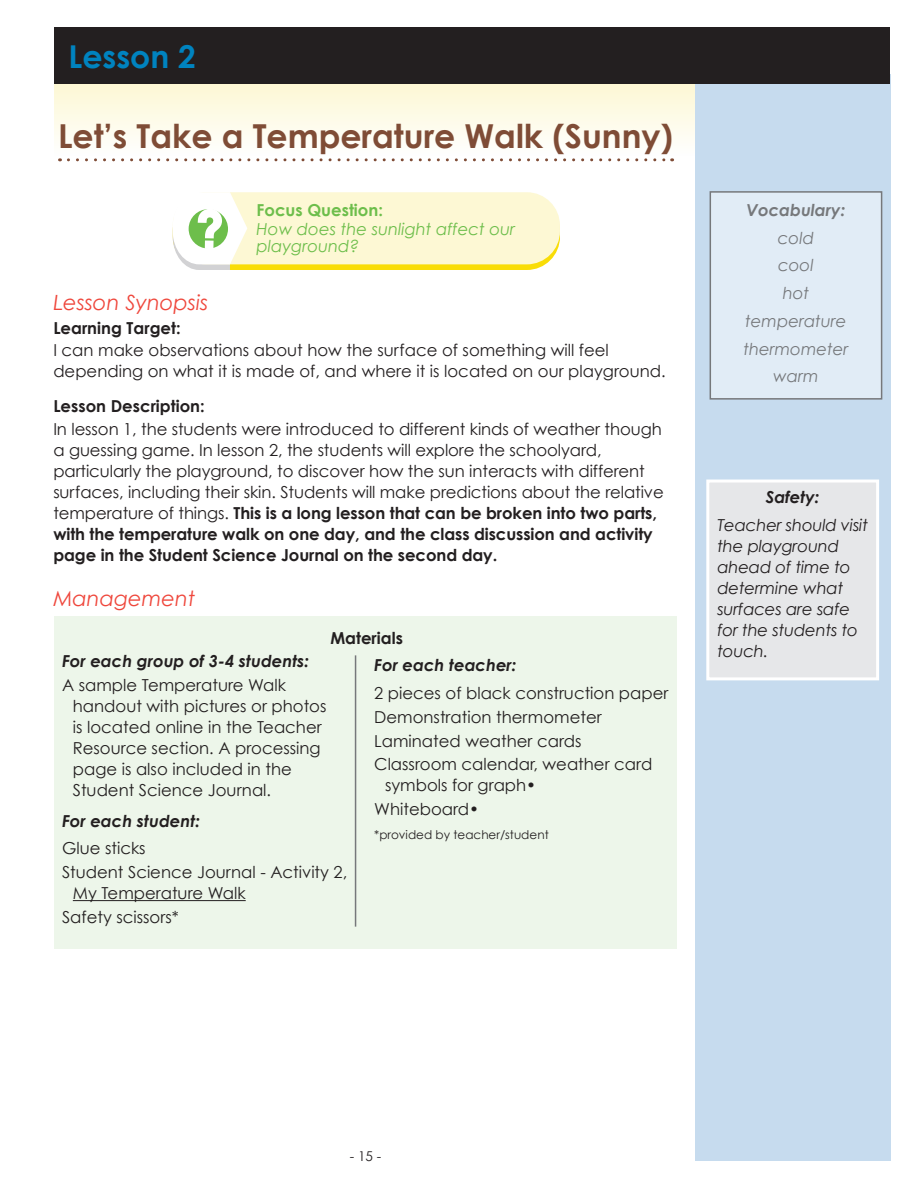
<style>
.page{position:relative;width:918px;height:1188px;background:#fff}
.page>*{position:absolute;margin:0;border:0;box-sizing:border-box;transform-origin:0 0}
.t1{font:700 33px "Century Gothic";color:#7f4c36}
.t2{font:700 31.5px "Century Gothic";color:#0083bf}
.t3{font:italic 21px "Century Gothic";color:#ef473c}
.t4{font:16.5px/21px "Century Gothic";color:#231f20}
.t5{font:italic 16.5px/21px "Century Gothic";letter-spacing:-.01em;color:#231f20}
.t6{font:italic 700 16.5px "Century Gothic";color:#231f20}
.t7{font:700 16.5px "Century Gothic";color:#231f20}
.t8{font:italic 16.5px/16.5px "Century Gothic";color:#6dbe4b}
.t9{font:italic 16.5px/27.8px "Century Gothic";color:#76787b;text-align:center}
.t10{font:700 16.5px "Century Gothic";color:#6dbe4b}
.t11{font:italic 700 16.5px "Century Gothic";color:#76787b}
.t12{font:13.5px "Century Gothic";color:#231f20}
.t13{font:12px "Century Gothic";color:#231f20}
.s1{font-weight:700}
</style>
<div class="page">
<div style="left:696px;top:75px;width:195px;height:1086px;background:#c6dbee"></div>
<div style="left:54px;top:616px;width:623px;height:333px;background:#edf6ea"></div>
<div style="left:54px;top:84px;width:640px;height:72px;background:linear-gradient(to bottom,#fdf8d4,#fefefe)"></div>
<svg style="left:68px;top:158px;width:605px;height:3px"></svg>
<svg style="left:173px;top:198px;width:387px;height:72px;background:#f9de14"></svg>
<div style="left:173px;top:192px;width:387px;height:72px;background:#fdf8d4;border-radius:33px"></div>
<svg style="left:173px;top:192px;width:74px;height:78px"></svg>
<div style="left:205px;top:240px;width:9px;height:9px;background:#fff"></div>
<hr style="left:73px;top:900px;width:173px;height:1px;background:#231f20">
<hr style="left:355px;top:655px;width:1px;height:272px;background:#76787b">
<div style="left:710px;top:192px;width:172px;height:207px;background:#e1ecf6"></div>
<div style="left:710px;top:191px;width:172px;height:209px;border:2px solid #76787b"></div>
<div style="left:708px;top:481px;width:170px;height:198px;background:#e6e7e9"></div>
<div style="left:706px;top:480px;width:173px;height:200px;border:3px solid #fff"></div>
<div style="left:54px;top:27px;width:836px;height:56px;background:#231f20"></div>
<h2 class="t2" style="left:69px;top:37px;width:129px">Lesson 2</h2>
<h1 class="t1" style="left:58px;top:115px;width:617px">Let’s Take a Temperature Walk (Sunny)</h1>
<p class="t10" style="left:257px;top:199px;width:128px">Focus Question:</p>
<p class="t8" style="left:257px;top:221px;width:260px">How does the sunlight affect our playground?</p>
<p class="t3" style="left:53px;top:290px;width:157px">Lesson Synopsis</p>
<p class="t7" style="left:53px;top:318px;width:129px">Learning Target:</p>
<p class="t4" style="left:53px;top:340px;width:614px">I can make observations about how the surface of something will feel depending on what it is made of, and where it is located on our playground.</p>
<p class="t7" style="left:53px;top:396px;width:153px">Lesson Description:</p>
<p class="t4" style="left:53px;top:418px;width:612px">In lesson 1, the students were introduced to different kinds of weather though a guessing game. In lesson 2, the students will explore the schoolyard, particularly the playground, to discover how the sun interacts with different surfaces, including their skin. Students will make predictions about the relative temperature of things. <span class="s1">This is a long lesson that can be broken into two parts, with the temperature walk on one day, and the class discussion and activity page in the Student Science Journal on the second day.</span></p>
<p class="t3" style="left:53px;top:585px;width:143px">Management</p>
<p class="t7" style="left:330px;top:628px;width:74px">Materials</p>
<p class="t6" style="left:62px;top:651px;width:249px">For each group of 3-4 students:</p>
<p class="t4" style="left:73px;top:674px;width:255px;text-indent:-11px">A sample Temperature Walk handout with pictures or photos is located online in the Teacher<br>Resource section. A processing page is also included in the<br>Student Science Journal.</p>
<p class="t6" style="left:62px;top:810px;width:139px">For each student:</p>
<p class="t4" style="left:62px;top:836px;width:287px;line-height:23.7px">Glue sticks<br>Student Science Journal - Activity 2,</p>
<p class="t4" style="left:62px;top:881px;width:185px;line-height:23.7px;text-indent:11px">My Temperature Walk<br>Safety scissors*</p>
<p class="t6" style="left:374px;top:655px;width:144px">For each teacher:</p>
<p class="t4" style="left:374px;top:681px;width:296px;line-height:23.7px">2 pieces of black construction paper<br>Demonstration thermometer<br>Laminated weather cards<br>Classroom calendar, weather card</p>
<p class="t4" style="left:374px;top:773px;width:164px;line-height:23.7px;text-indent:11px">symbols for graph•<br>Whiteboard•</p>
<p class="t13" style="left:374px;top:827px;width:176px">*provided by teacher/student</p>
<p class="t11" style="left:747px;top:199px;width:100px">Vocabulary:</p>
<p class="t9" style="left:743px;top:224px;width:107px">cold<br>cool<br>hot temperature thermometer warm</p>
<p class="t6" style="left:766px;top:486px;width:55px">Safety:</p>
<p class="t5" style="left:717px;top:514px;width:152px">Teacher should visit the playground ahead of time to determine what surfaces are safe for the students to touch.</p>
<p class="t12" style="left:350px;top:1148px;width:33px">- 15 -</p>
</div>
